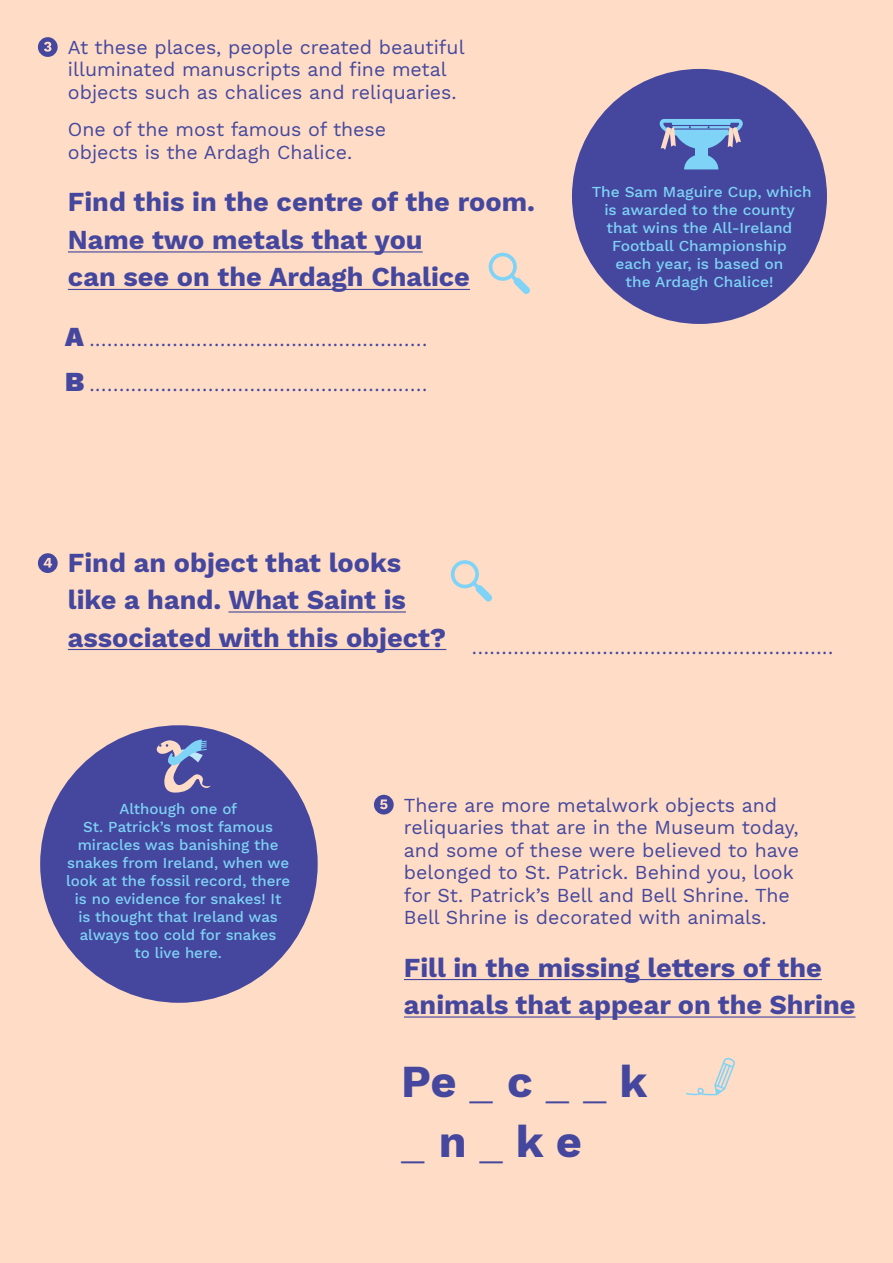
<style>
.page{position:relative;width:893px;height:1263px;background:#fedcc6}
.page>*{position:absolute;margin:0;border:0;box-sizing:border-box;transform-origin:0 0}
.t1{font:700 45px/60px "Work Sans";color:#44479d}
.t2{font:700 27px/37.5px "Work Sans";color:#44479d}
.t3{font:300 27px/45px "Work Sans";color:#44479d}
.t4{font:19.5px/22.5px "Work Sans";color:#44479d}
.t5{font:500 15px/18px "Work Sans";color:#7ed3f7;text-align:center}
.s1{font-weight:900}
.s2{font-weight:300}
</style>
<div class="page">
<div style="left:572px;top:69px;width:255px;height:255px;background:#44479d;border-radius:50%"></div>
<hr style="left:68px;top:251px;width:355px;height:1px;background:#44479d">
<hr style="left:68px;top:289px;width:402px;height:1px;background:#44479d">
<div style="left:38px;top:37px;width:20px;height:20px;background:#44479d;border-radius:50%"></div>
<svg style="left:44px;top:42px;width:7px;height:10px"></svg>
<hr style="left:228px;top:611px;width:178px;height:1px;background:#44479d">
<hr style="left:68px;top:649px;width:378px;height:1px;background:#44479d">
<div style="left:38px;top:553px;width:20px;height:20px;background:#44479d;border-radius:50%"></div>
<svg style="left:44px;top:558px;width:8px;height:10px"></svg>
<hr style="left:404px;top:979px;width:418px;height:1px;background:#44479d">
<hr style="left:404px;top:1016px;width:451px;height:1px;background:#44479d">
<div style="left:374px;top:795px;width:20px;height:19px;background:#44479d;border-radius:50%"></div>
<svg style="left:380px;top:799px;width:7px;height:10px"></svg>
<svg style="left:489px;top:253px;width:41px;height:41px"></svg>
<svg style="left:451px;top:560px;width:41px;height:41px"></svg>
<svg style="left:686px;top:1058px;width:49px;height:37px"></svg>
<div style="left:40px;top:725px;width:278px;height:278px;background:#44479d;border-radius:50%"></div>
<svg style="left:156px;top:739px;width:55px;height:54px"></svg>
<svg style="left:660px;top:119px;width:83px;height:50px"></svg>
<p class="t4" style="left:68px;top:37px;width:398px">At these places, people created beautiful illuminated manuscripts and fine metal objects such as chalices and reliquaries.</p>
<p class="t4" style="left:68px;top:119px;width:320px">One of the most famous of these objects is the Ardagh Chalice.</p>
<h2 class="t2" style="left:68px;top:185px;width:468px">Find this in the centre of the room.<br>Name two metals that you<br>can see on the Ardagh Chalice</h2>
<h2 class="t3" style="left:65px;top:316px;width:364px"><span class="s1">A</span> .........................................................<br><span class="s1">B</span> .........................................................</h2>
<p class="t5" style="left:592px;top:184px;width:222px">The Sam Maguire Cup, which is awarded to the county that wins the All-Ireland<br>Football Championship<br>each year, is based on<br>the Ardagh Chalice!</p>
<h2 class="t2" style="left:68px;top:545px;width:380px">Find an object that looks like a hand. What Saint is associated with this object?</h2>
<h2 class="t3" style="left:471px;top:623px;width:364px">.............................................................</h2>
<p class="t5" style="left:66px;top:801px;width:226px">Although one of<br>St. Patrick’s most famous miracles was banishing the snakes from Ireland, when we look at the fossil record, there is no evidence for snakes! It<br>is thought that Ireland was always too cold for snakes<br>to live here.</p>
<p class="t4" style="left:404px;top:794px;width:397px">There are more metalwork objects and reliquaries that are in the Museum today, and some of these were believed to have belonged to St. Patrick. Behind you, look for St. Patrick’s Bell and Bell Shrine. The Bell Shrine is decorated with animals.</p>
<h2 class="t2" style="left:404px;top:950px;width:453px">Fill in the missing letters of the animals that appear on the Shrine</h2>
<h1 class="t1" style="left:401px;top:1053px;width:248px">Pe <span class="s2">_</span> c <span class="s2">_ _</span> k <span class="s2">_</span> n <span class="s2">_</span> k e</h1>
</div>
